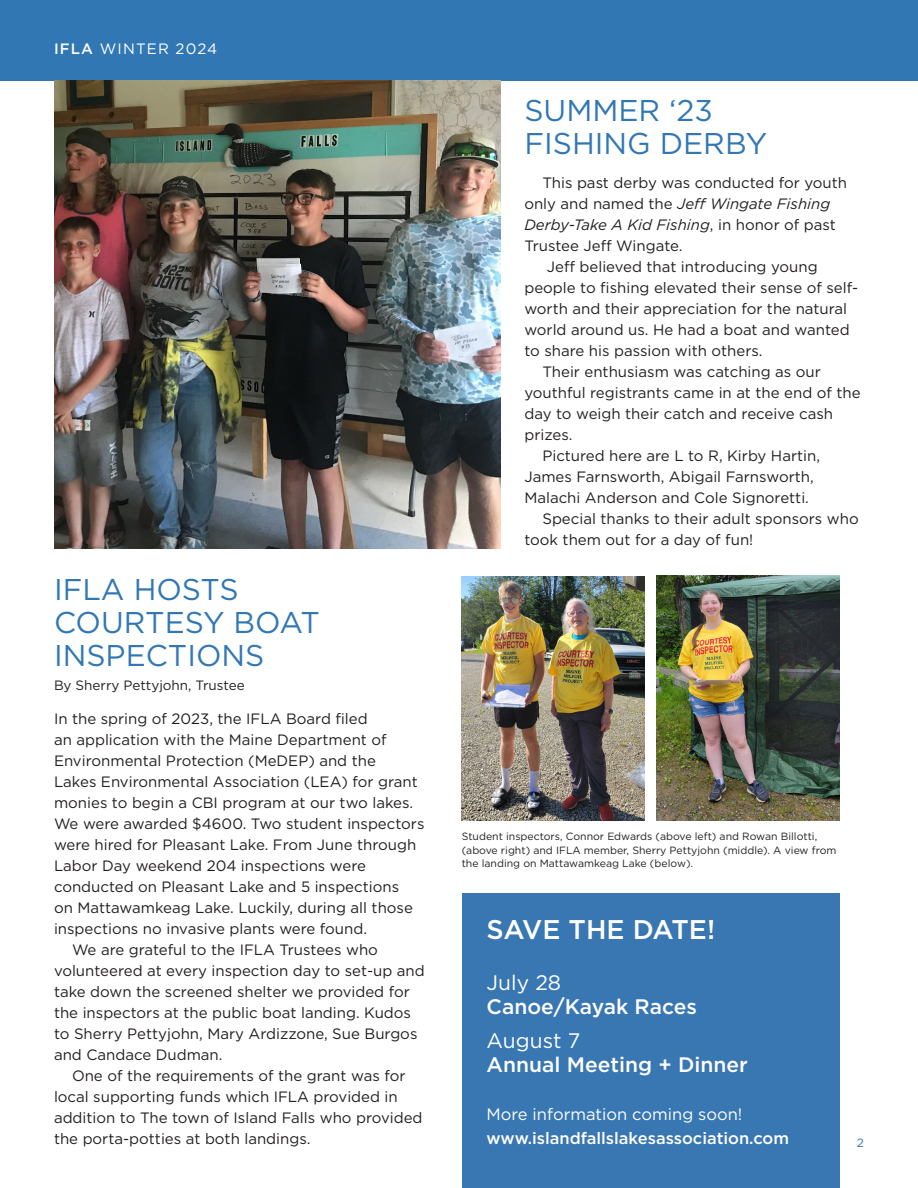
<style>
.page{position:relative;width:918px;height:1188px;background:#fff}
.page>*{position:absolute;margin:0;border:0;box-sizing:border-box;transform-origin:0 0}
.t1{font:30px/33px "Gotham";color:#3177b4}
.t2{font:500 27px "Gotham";letter-spacing:-.01em;color:#fff}
.t3{font:500 21px "Gotham";color:#fff}
.t4{font:21px "Gotham";color:#fff}
.t5{font:500 16.5px "Gotham";color:#fff}
.t6{font:16.5px "Gotham";color:#fff}
.t7{font:15px/21px "Gotham";color:#231f20}
.t8{font:15px "Gotham";letter-spacing:.075em;color:#fff}
.t9{font:13.5px "Gotham";color:#231f20}
.t10{font:12px "Gotham";color:#3177b4}
.t11{font:10.5px/13.5px "Gotham";color:#231f20}
.s1{font-weight:500}
.s2{font-style:italic}
</style>
<div class="page">
<div style="left:0;top:0;width:918px;height:81px;background:#3177b4"></div>
<img style="left:54px;top:81px;width:446px;height:467px">
<img style="left:462px;top:577px;width:183px;height:243px">
<img style="left:656px;top:576px;width:183px;height:244px">
<div style="left:462px;top:894px;width:377px;height:294px;background:#3977b2"></div>
<p class="t8" style="left:54px;top:39px;width:165px"><span class="s1">IFLA</span> WINTER 2024</p>
<p class="t1" style="left:54px;top:572px;width:267px">IFLA HOSTS<br>COURTESY BOAT<br>INSPECTIONS</p>
<p class="t9" style="left:54px;top:676px;width:192px">By Sherry Pettyjohn, Trustee</p>
<p class="t7" style="left:54px;top:708px;width:372px">In the spring of 2023, the IFLA Board filed<br>an application with the Maine Department of Environmental Protection (MeDEP) and the<br>Lakes Environmental Association (LEA) for grant monies to begin a CBI program at our two lakes.<br>We were awarded $4600. Two student inspectors were hired for Pleasant Lake. From June through Labor Day weekend 204 inspections were conducted on Pleasant Lake and 5 inspections<br>on Mattawamkeag Lake. Luckily, during all those inspections no invasive plants were found.</p>
<p class="t7" style="left:54px;top:939px;width:372px;text-indent:18px">We are grateful to the IFLA Trustees who volunteered at every inspection day to set-up and take down the screened shelter we provided for the inspectors at the public boat landing. Kudos to Sherry Pettyjohn, Mary Ardizzone, Sue Burgos and Candace Dudman.</p>
<p class="t7" style="left:54px;top:1065px;width:370px;text-indent:18px">One of the requirements of the grant was for local supporting funds which IFLA provided in addition to The town of Island Falls who provided the porta-potties at both landings.</p>
<p class="t1" style="left:524px;top:93px;width:244px">SUMMER ‘23<br>FISHING DERBY</p>
<p class="t7" style="left:524px;top:172px;width:324px;text-indent:18px">This past derby was conducted for youth only and named the <span class="s2">Jeff Wingate Fishing Derby-Take A Kid Fishing</span>, in honor of past Trustee Jeff Wingate.</p>
<p class="t7" style="left:524px;top:256px;width:335px;text-indent:22px">Jeff believed that introducing young people to fishing elevated their sense of self&shy;worth and their appreciation for the natural world around us. He had a boat and wanted to share his passion with others.</p>
<p class="t7" style="left:524px;top:361px;width:338px;text-indent:18px">Their enthusiasm was catching as our youthful registrants came in at the end of the day to weigh their catch and receive cash prizes.</p>
<p class="t7" style="left:524px;top:445px;width:297px;text-indent:18px">Pictured here are L to R, Kirby Hartin,<br>James Farnsworth, Abigail Farnsworth,<br>Malachi Anderson and Cole Signoretti.</p>
<p class="t7" style="left:524px;top:508px;width:336px;text-indent:18px">Special thanks to their adult sponsors who took them out for a day of fun!</p>
<p class="t11" style="left:462px;top:830px;width:376px">Student inspectors, Connor Edwards (above left) and Rowan Billotti, (above right) and IFLA member, Sherry Pettyjohn (middle). A view from the landing on Mattawamkeag Lake (below).</p>
<p class="t2" style="left:487px;top:912px;width:230px">SAVE THE DATE!</p>
<p class="t4" style="left:487px;top:969px;width:76px">July 28</p>
<p class="t3" style="left:487px;top:993px;width:212px">Canoe/Kayak Races</p>
<p class="t4" style="left:487px;top:1028px;width:95px">August 7</p>
<p class="t3" style="left:487px;top:1051px;width:263px">Annual Meeting + Dinner</p>
<p class="t6" style="left:487px;top:1104px;width:257px">More information coming soon!</p>
<p class="t5" style="left:487px;top:1128px;width:304px">www.islandfallslakesassociation.com</p>
<p class="t10" style="left:857px;top:1135px;width:9px">2</p>
</div>
